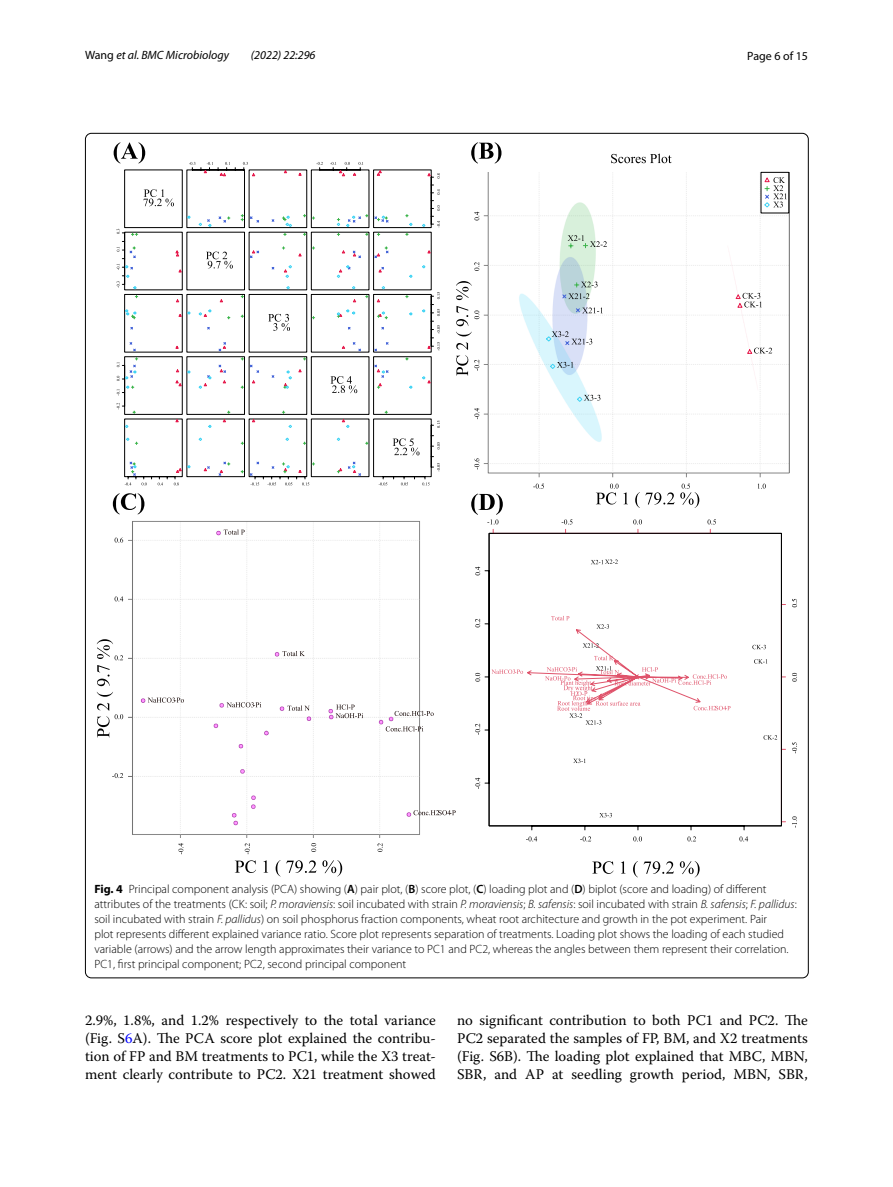
<style>
.page{position:relative;width:893px;height:1187px;background:#fff}
.page>*{position:absolute;margin:0;border:0;box-sizing:border-box;transform-origin:0 0}
.t1{font:14.7px/18px "Warnock Pro";color:#000;text-align:justify}
.t2{font:300 12px/15px "Myriad Pro";color:#000}
.t3{font:italic 12px "Myriad Pro";color:#000}
.t4{font:12px "Myriad Pro";color:#000}
.s1{font-style:normal}
.s2{font-weight:700}
.s3{font-weight:600}
.s4{font-style:italic}
.s5{color:#00f}
</style>
<div class="page">
<img style="left:128px;top:172px;width:662px;height:665px">
<svg style="left:373px;top:418px;width:409px;height:412px"></svg>
<div style="left:489px;top:533px;width:293px;height:293px;border:1px solid #000"></div>
<div style="left:761px;top:172px;width:28px;height:41px;background:#fff"></div>
<svg style="left:526px;top:836px;width:11px;height:5px"></svg>
<svg style="left:580px;top:836px;width:11px;height:5px"></svg>
<svg style="left:633px;top:836px;width:9px;height:5px"></svg>
<svg style="left:687px;top:836px;width:9px;height:5px"></svg>
<svg style="left:739px;top:836px;width:9px;height:5px"></svg>
<svg style="left:475px;top:777px;width:5px;height:11px"></svg>
<svg style="left:475px;top:723px;width:5px;height:11px"></svg>
<svg style="left:475px;top:673px;width:5px;height:8px"></svg>
<svg style="left:475px;top:618px;width:5px;height:9px"></svg>
<svg style="left:475px;top:566px;width:5px;height:9px"></svg>
<svg style="left:754px;top:659px;width:13px;height:4px"></svg>
<svg style="left:763px;top:735px;width:14px;height:4px"></svg>
<svg style="left:752px;top:644px;width:14px;height:5px"></svg>
<svg style="left:591px;top:559px;width:27px;height:5px"></svg>
<svg style="left:573px;top:758px;width:13px;height:5px"></svg>
<svg style="left:599px;top:812px;width:13px;height:5px"></svg>
<svg style="left:562px;top:519px;width:10px;height:14px"></svg>
<svg style="left:633px;top:519px;width:9px;height:14px"></svg>
<svg style="left:707px;top:519px;width:9px;height:14px"></svg>
<svg style="left:792px;top:816px;width:5px;height:11px"></svg>
<svg style="left:792px;top:742px;width:5px;height:11px"></svg>
<svg style="left:792px;top:673px;width:5px;height:8px"></svg>
<svg style="left:792px;top:599px;width:5px;height:8px"></svg>
<svg style="left:491px;top:615px;width:239px;height:109px"></svg>
<svg style="left:592px;top:861px;width:108px;height:16px"></svg>
<svg style="left:533px;top:483px;width:11px;height:5px"></svg>
<svg style="left:758px;top:483px;width:8px;height:5px"></svg>
<svg style="left:474px;top:458px;width:5px;height:11px"></svg>
<svg style="left:474px;top:408px;width:5px;height:11px"></svg>
<svg style="left:474px;top:262px;width:5px;height:9px"></svg>
<svg style="left:474px;top:212px;width:5px;height:8px"></svg>
<svg style="left:611px;top:154px;width:61px;height:9px"></svg>
<svg style="left:596px;top:483px;width:103px;height:25px"></svg>
<svg style="left:456px;top:281px;width:23px;height:95px"></svg>
<svg style="left:735px;top:293px;width:37px;height:61px"></svg>
<svg style="left:568px;top:235px;width:39px;height:13px"></svg>
<svg style="left:575px;top:281px;width:23px;height:6px"></svg>
<svg style="left:546px;top:293px;width:57px;height:109px"></svg>
<svg style="left:764px;top:177px;width:23px;height:31px"></svg>
<svg style="left:178px;top:843px;width:5px;height:11px"></svg>
<svg style="left:245px;top:843px;width:5px;height:11px"></svg>
<svg style="left:311px;top:843px;width:5px;height:8px"></svg>
<svg style="left:377px;top:843px;width:6px;height:8px"></svg>
<svg style="left:112px;top:773px;width:11px;height:5px"></svg>
<svg style="left:115px;top:596px;width:8px;height:5px"></svg>
<svg style="left:115px;top:537px;width:8px;height:5px"></svg>
<svg style="left:148px;top:697px;width:36px;height:5px"></svg>
<svg style="left:413px;top:810px;width:43px;height:5px"></svg>
<svg style="left:224px;top:529px;width:21px;height:5px"></svg>
<svg style="left:227px;top:702px;width:34px;height:5px"></svg>
<svg style="left:395px;top:710px;width:39px;height:6px"></svg>
<svg style="left:386px;top:726px;width:37px;height:5px"></svg>
<svg style="left:282px;top:651px;width:23px;height:5px"></svg>
<svg style="left:287px;top:705px;width:23px;height:5px"></svg>
<svg style="left:336px;top:704px;width:27px;height:14px"></svg>
<svg style="left:235px;top:860px;width:107px;height:16px"></svg>
<svg style="left:97px;top:639px;width:26px;height:98px"></svg>
<svg style="left:114px;top:142px;width:326px;height:343px"></svg>
<svg style="left:471px;top:142px;width:30px;height:21px"></svg>
<svg style="left:113px;top:493px;width:31px;height:21px"></svg>
<svg style="left:471px;top:493px;width:32px;height:40px"></svg>
<p class="t3" style="left:85px;top:48px;width:145px"><span class="s1">Wang</span> et al. BMC Microbiology</p>
<p class="t3" style="left:251px;top:48px;width:66px">(2022) 22:296</p>
<p class="t4" style="left:747px;top:48px;width:62px">Page 6 of 15</p>
<p class="t2" style="left:94px;top:881px;width:704px"><span class="s2">Fig. 4</span> Principal component analysis (PCA) showing (<span class="s3">A</span>) pair plot, (<span class="s3">B</span>) score plot, (<span class="s3">C</span>) loading plot and (<span class="s3">D</span>) biplot (score and loading) of different attributes of the treatments (CK: soil; <span class="s4">P. moraviensis</span>: soil incubated with strain <span class="s4">P. moraviensis</span>; <span class="s4">B. safensis</span>: soil incubated with strain <span class="s4">B. safensis</span>; <span class="s4">F. pallidus</span>: soil incubated with strain <span class="s4">F. pallidus</span>) on soil phosphorus fraction components, wheat root architecture and growth in the pot experiment. Pair<br>plot represents different explained variance ratio. Score plot represents separation of treatments. Loading plot shows the loading of each studied variable (arrows) and the arrow length approximates their variance to PC1 and PC2, whereas the angles between them represent their correlation.<br>PC1, first principal component; PC2, second principal component</p>
<p class="t1" style="left:85px;top:1010px;width:352px">2.9%, 1.8%, and 1.2% respectively to the total variance (Fig. S<span class="s5">6</span>A). The PCA score plot explained the contribu&shy;tion of FP and BM treatments to PC1, while the X3 treat&shy;ment clearly contribute to PC2. X21 treatment showed</p>
<p class="t1" style="left:457px;top:1010px;width:352px">no significant contribution to both PC1 and PC2. The PC2 separated the samples of FP, BM, and X2 treatments (Fig. S6B). The loading plot explained that MBC, MBN, SBR, and AP at seedling growth period, MBN, SBR,</p>
</div>
